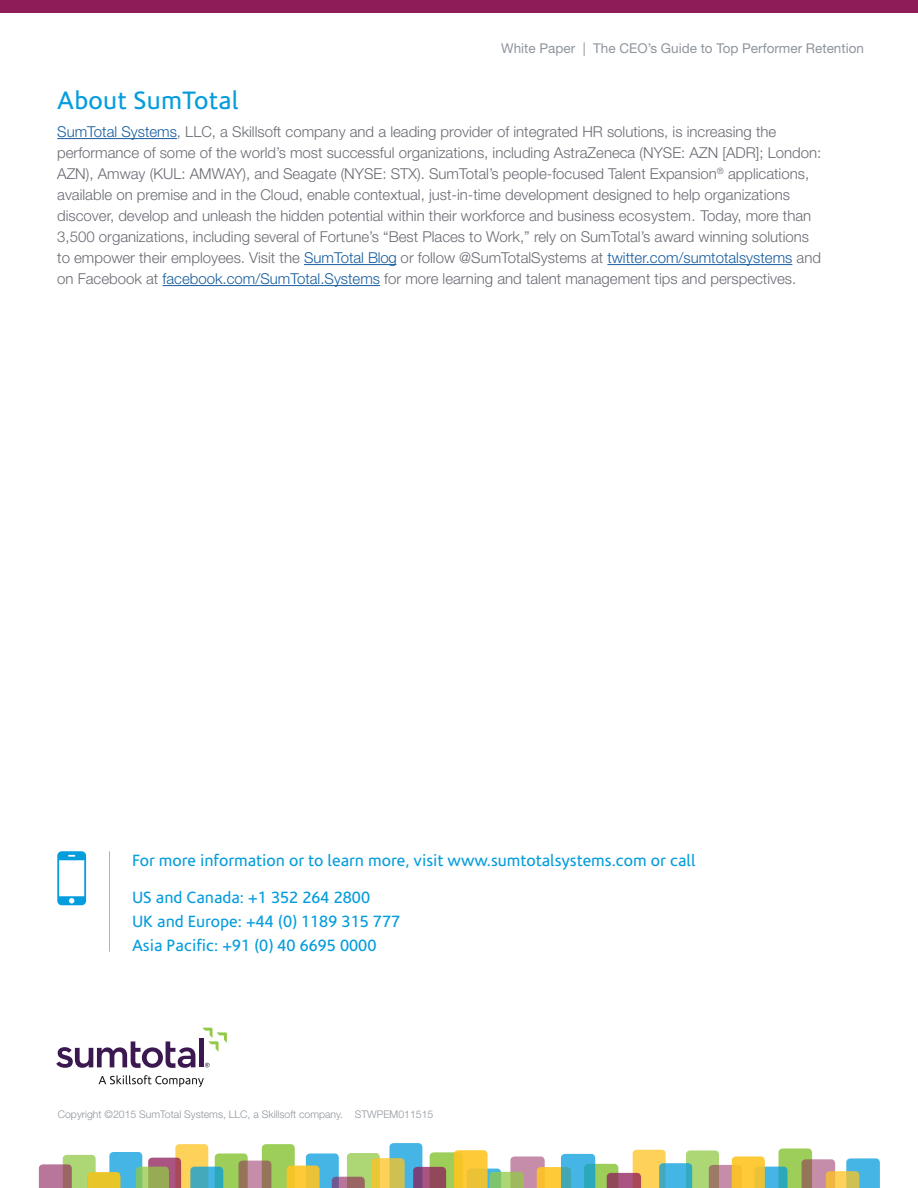
<style>
.page{position:relative;width:918px;height:1188px;background:#fff}
.page>*{position:absolute;margin:0;border:0;box-sizing:border-box;transform-origin:0 0}
.Body_Copy{font:25.5px "Corisande";letter-spacing:.01em;color:#069ddc}
.t1{font:16.5px/24px "Corisande";color:#069ddc}
.Body_Copy-2{font:300 15px/21px "Helvetica Neue LT Std";color:#696b73}
.t2{font:13.5px "Helvetica Neue LT Std";color:#8f959d}
.t3{font:300 10.5px "Helvetica Neue LT Std";color:#8f959d}
.s1{color:#175d9e}
</style>
<div class="page">
<hr style="left:57px;top:138px;width:120px;height:1px;background:#175d9e">
<hr style="left:304px;top:264px;width:92px;height:1px;background:#175d9e">
<hr style="left:607px;top:264px;width:185px;height:1px;background:#175d9e">
<hr style="left:163px;top:285px;width:217px;height:1px;background:#175d9e">
<svg style="left:39px;top:1143px;width:841px;height:45px"></svg>
<hr style="left:109px;top:851px;width:1px;height:101px;background:#aeb3b8">
<svg style="left:57px;top:851px;width:29px;height:54px"></svg>
<svg style="left:99px;top:1075px;width:105px;height:12px"></svg>
<svg style="left:202px;top:1028px;width:25px;height:24px"></svg>
<div style="left:199px;top:1039px;width:5px;height:28px;background:#3c1851"></div>
<svg style="left:56px;top:1041px;width:139px;height:27px"></svg>
<svg style="left:205px;top:1063px;width:5px;height:4px"></svg>
<div style="left:0;top:0;width:918px;height:13px;background:#8d1c58"></div>
<p class="t2" style="left:501px;top:41px;width:364px">White Paper | The CEO’s Guide to Top Performer Retention</p>
<p class="Body_Copy" style="left:57px;top:87px;width:183px">About SumTotal</p>
<p class="Body_Copy-2" style="left:57px;top:121px;width:766px"><span class="s1">SumTotal Systems</span>, LLC, a Skillsoft company and a leading provider of integrated HR solutions, is increasing the performance of some of the world’s most successful organizations, including AstraZeneca (NYSE: AZN [ADR]; London:<br>AZN), Amway (KUL: AMWAY), and Seagate (NYSE: STX). SumTotal’s people-focused Talent Expansion<sup>®</sup> applications, available on premise and in the Cloud, enable contextual, just-in-time development designed to help organizations discover, develop and unleash the hidden potential within their workforce and business ecosystem. Today, more than 3,500 organizations, including several of Fortune’s “Best Places to Work,” rely on SumTotal’s award winning solutions to empower their employees. Visit the <span class="s1">SumTotal Blog</span> or follow @SumTotalSystems at <span class="s1">twitter.com/sumtotalsystems</span> and on Facebook at <span class="s1">facebook.com/SumTotal.Systems</span> for more learning and talent management tips and perspectives.</p>
<p class="t1" style="left:132px;top:849px;width:565px">For more information or to learn more, visit www.sumtotalsystems.com or call</p>
<p class="t1" style="left:132px;top:886px;width:270px">US and Canada: +1 352 264 2800<br>UK and Europe: +44 (0) 1189 315 777<br>Asia Pacific: +91 (0) 40 6695 0000</p>
<p class="t3" style="left:58px;top:1108px;width:377px">Copyright ©2015 SumTotal Systems, LLC, a Skillsoft company. STWPEM011515</p>
</div>
